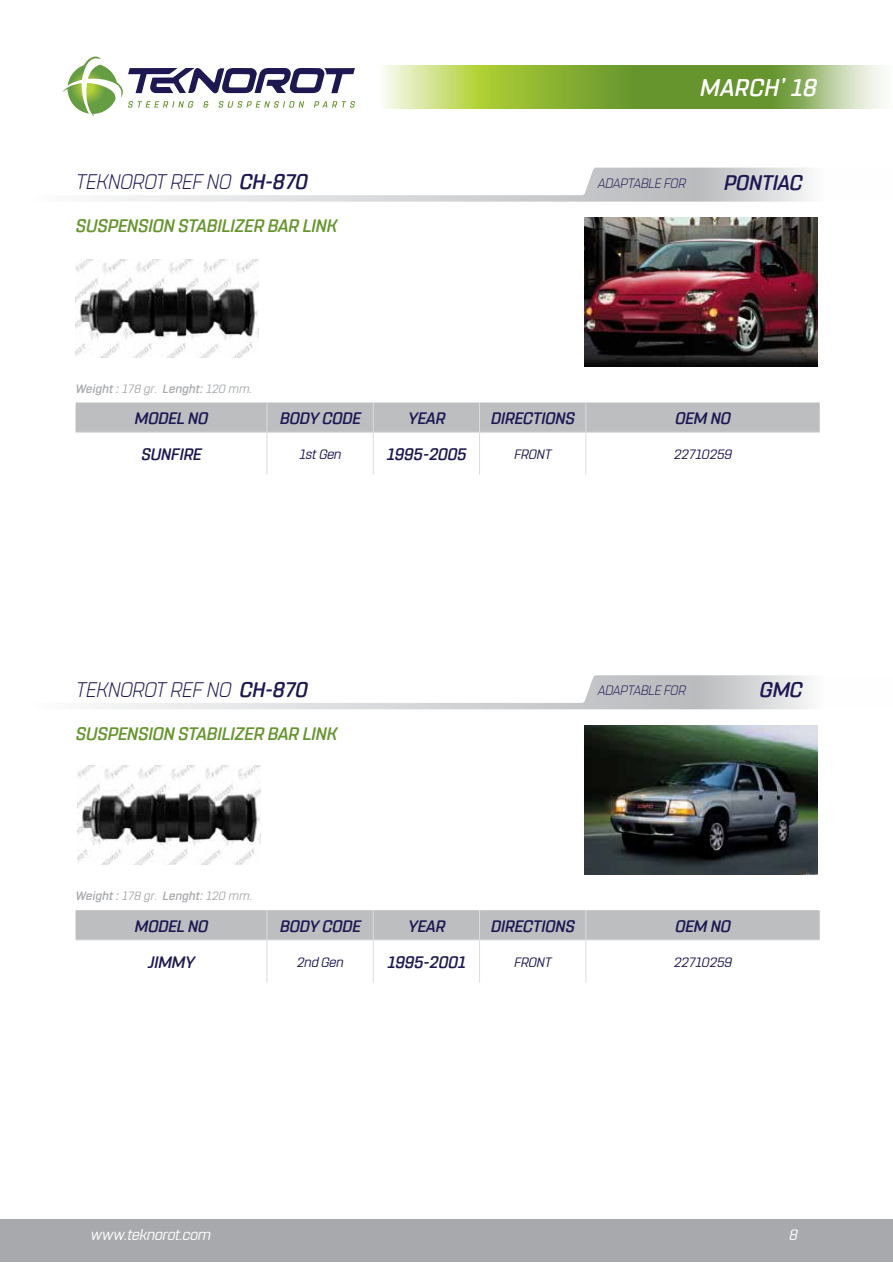
<style>
.page{position:relative;width:893px;height:1263px;background:#fff}
.page>*{position:absolute;margin:0;border:0;box-sizing:border-box;transform-origin:0 0}
.t1{font:italic 500 24px "Rohn Rounded";letter-spacing:.025em;color:#fff}
.t2{font:italic 300 21px "Rohn Rounded";color:#1d1752}
.t3{font:italic 500 21px "Rohn Rounded";color:#1d1752}
.t4{font:italic 500 18px "Rohn Rounded";color:#66952e}
.t5{font:italic 500 16.5px "Rohn Rounded";color:#1d1752}
.t6{font:italic 15px "Rohn Rounded";color:#fff}
.t7{font:italic 13.5px "Rohn Rounded";color:#1d1752}
.t8{font:italic 300 13.5px "Rohn Rounded";color:#1d1752}
.t9{font:italic 500 12px "Rohn Rounded";letter-spacing:.025em;color:#a7a9ac}
.s1{font-weight:500}
.s2{font-weight:400}
</style>
<div class="page">
<div style="left:0;top:1220px;width:893px;height:42px;background:#a7a9ac"></div>
<svg style="left:383px;top:66px;width:500px;height:42px;background:#97b859"></svg>
<svg style="left:62px;top:57px;width:293px;height:59px"></svg>
<svg style="left:103px;top:168px;width:707px;height:34px"></svg>
<img style="left:584px;top:218px;width:234px;height:149px">
<div style="left:76px;top:402px;width:744px;height:30px;background:#bcbec0"></div>
<hr style="left:267px;top:402px;width:1px;height:30px;background:#dcddde">
<hr style="left:373px;top:402px;width:1px;height:30px;background:#dcddde">
<hr style="left:479px;top:402px;width:1px;height:30px;background:#dcddde">
<hr style="left:586px;top:402px;width:1px;height:30px;background:#dcddde">
<hr style="left:76px;top:432px;width:191px;height:1px;background:#dcddde">
<hr style="left:267px;top:432px;width:106px;height:1px;background:#dcddde">
<hr style="left:267px;top:432px;width:1px;height:43px;background:#dcddde">
<hr style="left:373px;top:432px;width:107px;height:1px;background:#dcddde">
<hr style="left:373px;top:432px;width:1px;height:43px;background:#dcddde">
<hr style="left:480px;top:432px;width:106px;height:1px;background:#dcddde">
<hr style="left:479px;top:432px;width:1px;height:43px;background:#dcddde">
<hr style="left:586px;top:432px;width:234px;height:1px;background:#dcddde">
<hr style="left:586px;top:432px;width:1px;height:43px;background:#dcddde">
<img style="left:76px;top:259px;width:183px;height:99px">
<svg style="left:103px;top:675px;width:707px;height:34px"></svg>
<img style="left:584px;top:725px;width:234px;height:149px">
<svg style="left:76px;top:910px;width:744px;height:30px;background:#bdbfc1"></svg>
<hr style="left:267px;top:910px;width:1px;height:30px;background:#dcddde">
<hr style="left:373px;top:910px;width:1px;height:30px;background:#dcddde">
<hr style="left:479px;top:910px;width:1px;height:30px;background:#dcddde">
<hr style="left:586px;top:910px;width:1px;height:30px;background:#dcddde">
<hr style="left:76px;top:940px;width:191px;height:1px;background:#dcddde">
<hr style="left:267px;top:940px;width:106px;height:1px;background:#dcddde">
<hr style="left:267px;top:940px;width:1px;height:42px;background:#dcddde">
<hr style="left:373px;top:940px;width:107px;height:1px;background:#dcddde">
<hr style="left:373px;top:940px;width:1px;height:42px;background:#dcddde">
<hr style="left:480px;top:940px;width:106px;height:1px;background:#dcddde">
<hr style="left:479px;top:940px;width:1px;height:42px;background:#dcddde">
<hr style="left:586px;top:940px;width:234px;height:1px;background:#dcddde">
<hr style="left:586px;top:940px;width:1px;height:42px;background:#dcddde">
<img style="left:77px;top:765px;width:183px;height:99px">
<h1 class="t1" style="left:700px;top:74px;width:118px">MARCH’ 18</h1>
<p class="t2" style="left:76px;top:170px;width:233px">TEKNOROT REF NO <span class="s1">CH-870</span></p>
<p class="t8" style="left:598px;top:175px;width:89px">ADAPTABLE FOR</p>
<p class="t4" style="left:76px;top:216px;width:263px">SUSPENSION STABILIZER BAR LINK</p>
<p class="t3" style="left:724px;top:170px;width:80px">PONTIAC</p>
<p class="t9" style="left:76px;top:381px;width:178px">Weight : <span class="s2">178 gr.</span> Lenght: <span class="s2">120 mm.</span></p>
<p class="t5" style="left:135px;top:409px;width:75px">MODEL NO</p>
<p class="t5" style="left:280px;top:409px;width:82px">BODY CODE</p>
<p class="t5" style="left:408px;top:409px;width:39px">YEAR</p>
<p class="t5" style="left:491px;top:409px;width:85px">DIRECTIONS</p>
<p class="t5" style="left:675px;top:409px;width:57px">OEM NO</p>
<p class="t5" style="left:141px;top:445px;width:62px">SUNFIRE</p>
<p class="t7" style="left:299px;top:446px;width:43px">1st Gen</p>
<p class="t5" style="left:386px;top:445px;width:81px">1995-2005</p>
<p class="t7" style="left:514px;top:446px;width:39px">FRONT</p>
<p class="t7" style="left:674px;top:446px;width:60px">22710259</p>
<p class="t2" style="left:76px;top:677px;width:233px">TEKNOROT REF NO <span class="s1">CH-870</span></p>
<p class="t8" style="left:598px;top:683px;width:89px">ADAPTABLE FOR</p>
<p class="t4" style="left:76px;top:723px;width:263px">SUSPENSION STABILIZER BAR LINK</p>
<p class="t3" style="left:760px;top:678px;width:44px">GMC</p>
<p class="t9" style="left:76px;top:889px;width:178px">Weight : <span class="s2">178 gr.</span> Lenght: <span class="s2">120 mm.</span></p>
<p class="t5" style="left:135px;top:916px;width:75px">MODEL NO</p>
<p class="t5" style="left:280px;top:916px;width:82px">BODY CODE</p>
<p class="t5" style="left:408px;top:916px;width:39px">YEAR</p>
<p class="t5" style="left:491px;top:916px;width:85px">DIRECTIONS</p>
<p class="t5" style="left:675px;top:916px;width:57px">OEM NO</p>
<p class="t5" style="left:148px;top:952px;width:48px">JIMMY</p>
<p class="t7" style="left:297px;top:954px;width:48px">2nd Gen</p>
<p class="t5" style="left:387px;top:952px;width:80px">1995-2001</p>
<p class="t7" style="left:514px;top:954px;width:39px">FRONT</p>
<p class="t7" style="left:674px;top:954px;width:60px">22710259</p>
<p class="t6" style="left:91px;top:1226px;width:122px">www.teknorot.com</p>
<p class="t6" style="left:789px;top:1226px;width:10px">8</p>
</div>
